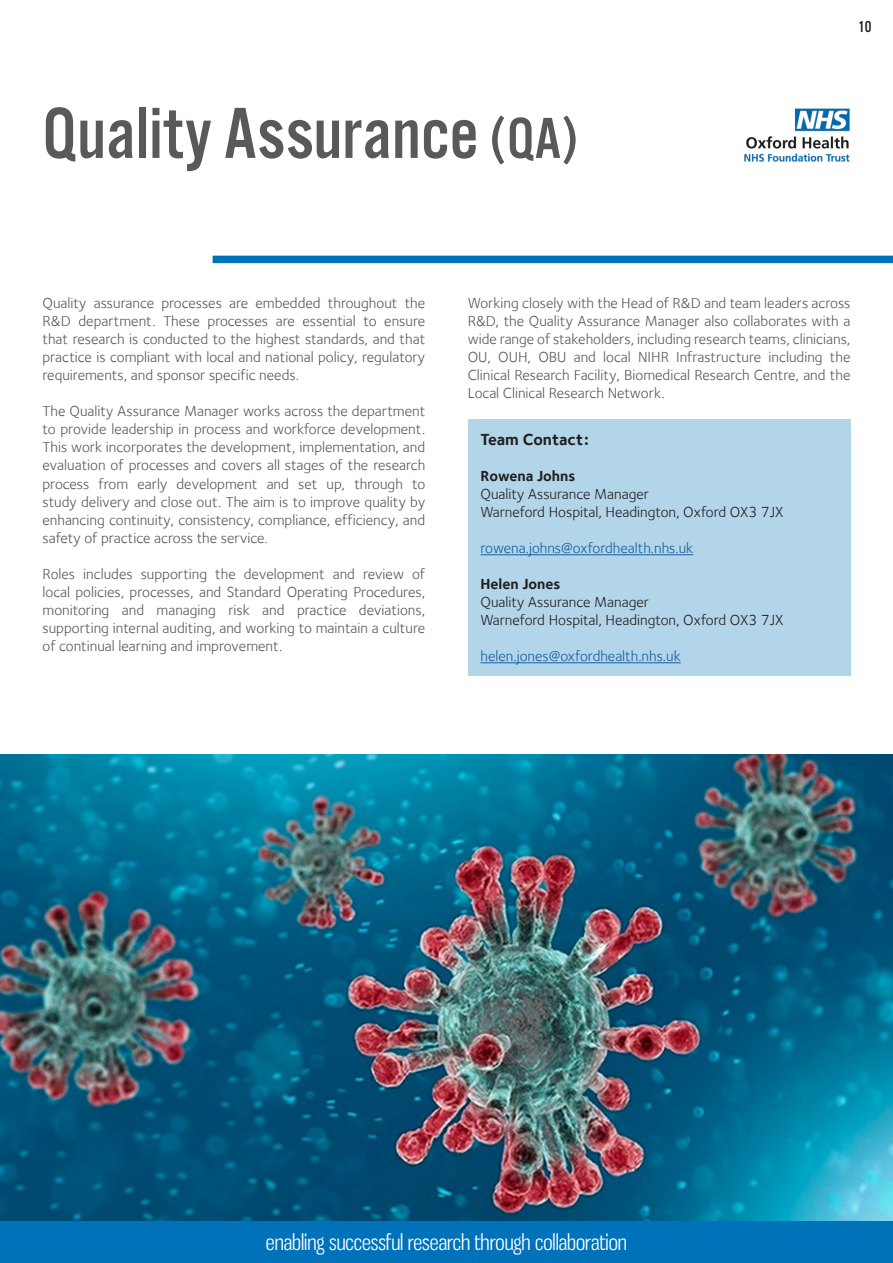
<style>
.page{position:relative;width:893px;height:1263px;background:#fff}
.page>*{position:absolute;margin:0;border:0;box-sizing:border-box;transform-origin:0 0}
.t1{font:75px "Alternate Got No 3 D";color:#58595b}
.t2{font:21px "Gnuolane Bk";color:#fff}
.t3{font:700 16.5px "Foundry Sterling";color:#231f20}
.t4{font:16.5px "Alternate Got No 3 D";color:#231f20}
.t5{font:15px/18px "Foundry Sterling";color:#58595b;text-align:justify}
.t6{font:15px "Foundry Sterling";color:#231f20}
.t7{font:15px "Foundry Sterling";color:#175d9e}
.t8{font:700 15px "Foundry Sterling";color:#231f20}
.s1{font-size:60px}
</style>
<div class="page">
<div style="left:0;top:1220px;width:893px;height:43px;background:#0072b9"></div>
<img style="left:0;top:754px;width:893px;height:466px">
<div style="left:213px;top:256px;width:680px;height:7px;background:#0072b9"></div>
<img style="left:744px;top:108px;width:106px;height:54px">
<div style="left:468px;top:419px;width:382px;height:257px;background:#b3d5ea"></div>
<hr style="left:480px;top:554px;width:213px;height:1px;background:#175d9e">
<hr style="left:480px;top:662px;width:201px;height:1px;background:#175d9e">
<p class="t1" style="left:43px;top:93px;width:536px">Quality Assurance <span class="s1">(QA)</span></p>
<p class="t4" style="left:858px;top:18px;width:15px">10</p>
<p class="t5" style="left:43px;top:294px;width:384px">Quality assurance processes are embedded throughout the R&amp;D department. These processes are essential to ensure that research is conducted to the highest standards, and that practice is compliant with local and national policy, regulatory requirements, and sponsor specific needs.</p>
<p class="t5" style="left:43px;top:402px;width:384px">The Quality Assurance Manager works across the department to provide leadership in process and workforce development.<br>This work incorporates the development, implementation, and evaluation of processes and covers all stages of the research process from early development and set up, through to study delivery and close out. The aim is to improve quality by enhancing continuity, consistency, compliance, efficiency, and safety of practice across the service.</p>
<p class="t5" style="left:43px;top:564px;width:384px">Roles includes supporting the development and review of local policies, processes, and Standard Operating Procedures, monitoring and managing risk and practice deviations, supporting internal auditing, and working to maintain a culture of continual learning and improvement.</p>
<p class="t5" style="left:468px;top:294px;width:384px">Working closely with the Head of R&amp;D and team leaders across R&amp;D, the Quality Assurance Manager also collaborates with a wide range of stakeholders, including research teams, clinicians, OU, OUH, OBU and local NIHR Infrastructure including the Clinical Research Facility, Biomedical Research Centre, and the Local Clinical Research Network.</p>
<p class="t3" style="left:480px;top:430px;width:110px">Team Contact:</p>
<p class="t8" style="left:480px;top:467px;width:96px">Rowena Johns</p>
<p class="t6" style="left:480px;top:486px;width:170px">Quality Assurance Manager</p>
<p class="t6" style="left:480px;top:504px;width:304px">Warneford Hospital, Headington, Oxford OX3 7JX</p>
<p class="t7" style="left:480px;top:540px;width:214px">rowena.johns@oxfordhealth.nhs.uk</p>
<p class="t8" style="left:480px;top:575px;width:81px">Helen Jones</p>
<p class="t6" style="left:480px;top:594px;width:170px">Quality Assurance Manager</p>
<p class="t6" style="left:480px;top:612px;width:304px">Warneford Hospital, Headington, Oxford OX3 7JX</p>
<p class="t7" style="left:480px;top:648px;width:202px">helen.jones@oxfordhealth.nhs.uk</p>
<h2 class="t2" style="left:266px;top:1230px;width:363px">enabling successful research through collaboration</h2>
</div>
